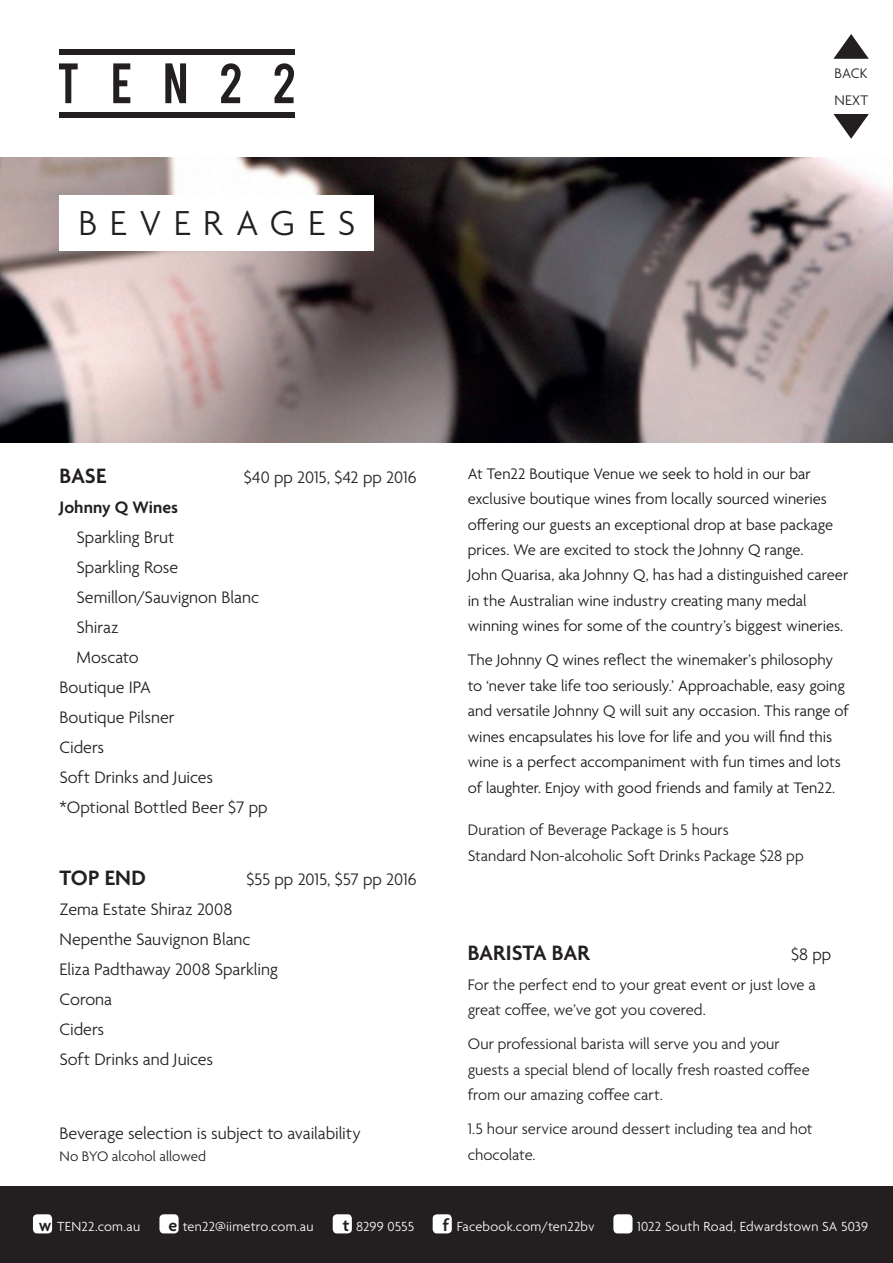
<style>
.page{position:relative;width:893px;height:1263px;background:#fff}
.page>*{position:absolute;margin:0;border:0;box-sizing:border-box;transform-origin:0 0}
.t1{font:300 37.5px "Agenda";letter-spacing:.34em;color:#231f20}
.t2{font:600 22.5px "Agenda";color:#231f20}
.t3{font:300 18px/30px "Agenda";letter-spacing:-.005em;color:#231f20}
.t4{font:600 18px "Agenda";color:#231f20}
.t5{font:300 16.5px/25.5px "Agenda";color:#14171b}
.t6{font:300 16.5px/25.5px "Agenda";color:#231f20}
.t7{font:300 15px/26.7px "Agenda";color:#231f20}
.t8{font:300 14.25px "Agenda";letter-spacing:.015em;color:#fff}
</style>
<div class="page">
<div style="left:0;top:1186px;width:893px;height:77px;background:#231f20"></div>
<div style="left:33px;top:1214px;width:19px;height:19px;background:#fff;border-radius:4px"></div>
<div style="left:159px;top:1214px;width:20px;height:19px;background:#fff;border-radius:4px"></div>
<div style="left:333px;top:1214px;width:19px;height:19px;background:#fff;border-radius:4px"></div>
<div style="left:433px;top:1214px;width:19px;height:19px;background:#fff;border-radius:4px"></div>
<div style="left:613px;top:1214px;width:19px;height:19px;background:#fff;border-radius:4px"></div>
<svg style="left:833px;top:34px;width:36px;height:25px"></svg>
<svg style="left:833px;top:114px;width:36px;height:25px"></svg>
<svg style="left:59px;top:63px;width:19px;height:40px"></svg>
<svg style="left:113px;top:63px;width:17px;height:40px"></svg>
<svg style="left:165px;top:63px;width:21px;height:40px"></svg>
<svg style="left:221px;top:63px;width:20px;height:40px"></svg>
<svg style="left:274px;top:63px;width:20px;height:40px"></svg>
<div style="left:59px;top:49px;width:235px;height:5px;background:#231f20"></div>
<div style="left:59px;top:113px;width:235px;height:5px;background:#231f20"></div>
<img style="left:0;top:157px;width:893px;height:285px">
<div style="left:60px;top:196px;width:314px;height:55px;background:#fff"></div>
<h1 class="t1" style="left:78px;top:203px;width:279px">BEVERAGES</h1>
<p class="t7" style="left:835px;top:61px;width:35px">BACK<br>NEXT</p>
<h2 class="t2" style="left:60px;top:463px;width:48px">BASE</h2>
<p class="t3" style="left:244px;top:463px;width:174px">$40 pp 2015, $42 pp 2016</p>
<p class="t4" style="left:60px;top:497px;width:120px">Johnny Q Wines</p>
<p class="t3" style="left:77px;top:523px;width:99px">Sparkling Brut</p>
<p class="t3" style="left:77px;top:553px;width:103px">Sparkling Rose</p>
<p class="t3" style="left:77px;top:583px;width:184px">Semillon/Sauvignon Blanc</p>
<p class="t3" style="left:77px;top:613px;width:44px">Shiraz</p>
<p class="t3" style="left:77px;top:643px;width:64px">Moscato</p>
<p class="t3" style="left:60px;top:673px;width:93px">Boutique IPA</p>
<p class="t3" style="left:60px;top:703px;width:116px">Boutique Pilsner</p>
<p class="t3" style="left:60px;top:733px;width:46px">Ciders</p>
<p class="t3" style="left:60px;top:763px;width:155px">Soft Drinks and Juices</p>
<p class="t3" style="left:60px;top:793px;width:210px">*Optional Bottled Beer $7 pp</p>
<h2 class="t2" style="left:60px;top:866px;width:88px">TOP END</h2>
<p class="t3" style="left:246px;top:866px;width:172px">$55 pp 2015, $57 pp 2016</p>
<p class="t3" style="left:60px;top:896px;width:220px">Zema Estate Shiraz 2008<br>Nepenthe Sauvignon Blanc<br>Eliza Padthaway 2008 Sparkling<br>Corona<br>Ciders<br>Soft Drinks and Juices</p>
<p class="t3" style="left:60px;top:1119px;width:303px">Beverage selection is subject to availability</p>
<p class="t7" style="left:60px;top:1143px;width:148px">No BYO alcohol allowed</p>
<p class="t5" style="left:468px;top:461px;width:382px">At Ten22 Boutique Venue we seek to hold in our bar exclusive boutique wines from locally sourced wineries offering our guests an exceptional drop at base package prices. We are excited to stock the Johnny Q range.<br>John Quarisa, aka Johnny Q, has had a distinguished career in the Australian wine industry creating many medal winning wines for some of the country’s biggest wineries.</p>
<p class="t5" style="left:468px;top:648px;width:383px">The Johnny Q wines reflect the winemaker’s philosophy to ‘never take life too seriously.’ Approachable, easy going and versatile Johnny Q will suit any occasion. This range of wines encapsulates his love for life and you will find this wine is a perfect accompaniment with fun times and lots of laughter. Enjoy with good friends and family at Ten22.</p>
<p class="t6" style="left:468px;top:818px;width:337px">Duration of Beverage Package is 5 hours<br>Standard Non-alcoholic Soft Drinks Package $28 pp</p>
<h2 class="t2" style="left:468px;top:941px;width:123px">BARISTA BAR</h2>
<p class="t3" style="left:791px;top:940px;width:42px">$8 pp</p>
<p class="t6" style="left:468px;top:973px;width:349px">For the perfect end to your great event or just love a great coffee, we’ve got you covered.</p>
<p class="t6" style="left:468px;top:1032px;width:343px">Our professional barista will serve you and your guests a special blend of locally fresh roasted coffee from our amazing coffee cart.</p>
<p class="t6" style="left:468px;top:1117px;width:346px">1.5 hour service around dessert including tea and hot chocolate.</p>
<p class="t4" style="left:39px;top:1216px;width:14px">w</p>
<p class="t4" style="left:169px;top:1216px;width:10px">e</p>
<p class="t4" style="left:343px;top:1216px;width:8px">t</p>
<p class="t4" style="left:443px;top:1216px;width:8px">f</p>
<p class="t8" style="left:57px;top:1218px;width:84px">TEN22.com.au</p>
<p class="t8" style="left:183px;top:1218px;width:132px">ten22@iimetro.com.au</p>
<p class="t8" style="left:356px;top:1218px;width:60px">8299 0555</p>
<p class="t8" style="left:457px;top:1218px;width:139px">Facebook.com/ten22bv</p>
<p class="t8" style="left:637px;top:1218px;width:232px">1022 South Road, Edwardstown SA 5039</p>
</div>
